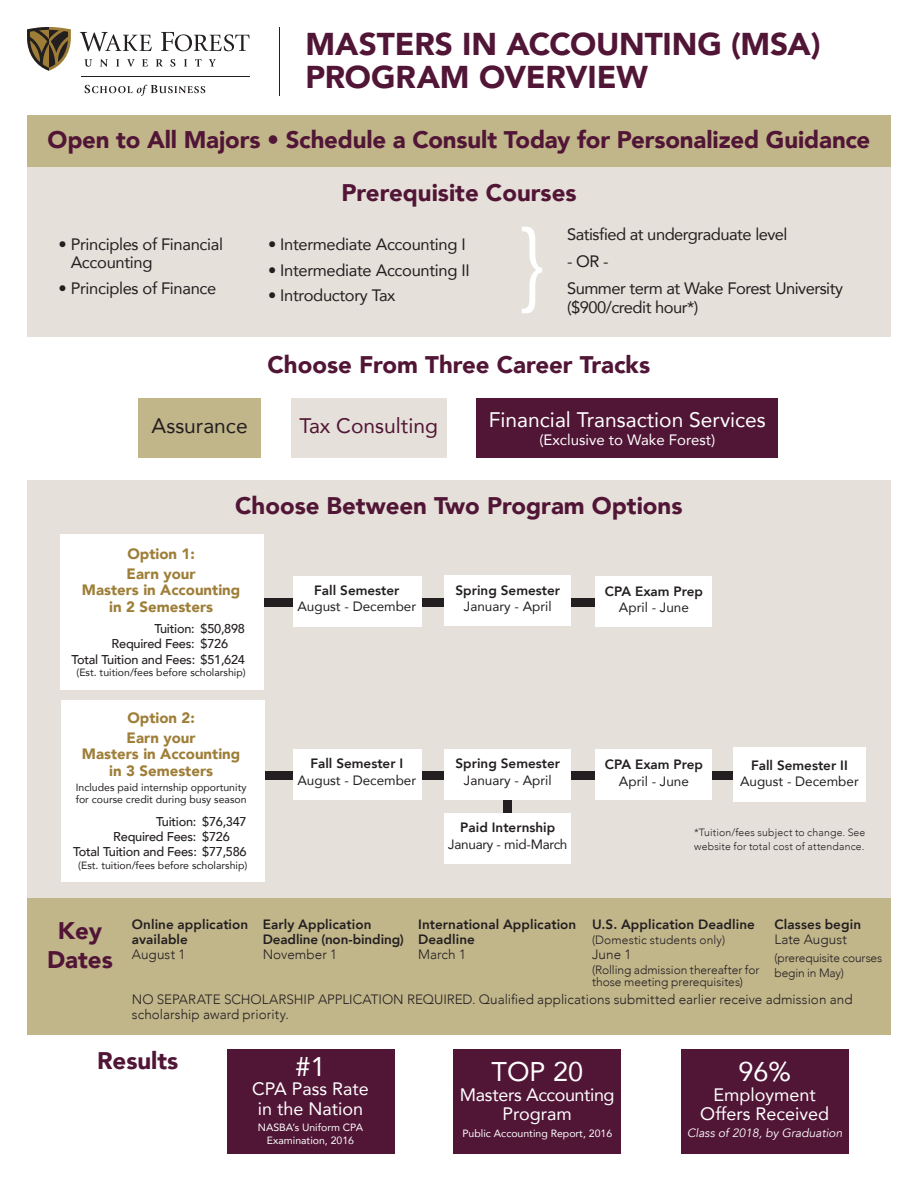
<style>
.page{position:relative;width:918px;height:1188px;background:#fff}
.page>*{position:absolute;margin:0;border:0;box-sizing:border-box;transform-origin:0 0}
.t1{font:300 97.5px "Avenir";color:#fff}
.t2{font:900 31.5px/33px "Avenir";letter-spacing:-.005em;color:#511536}
.t3{font:27px "Avenir";color:#fff}
.t4{font:900 24px/28.8px "Avenir";color:#511536;text-align:center}
.t5{font:21px "Avenir";color:#fff}
.t6{font:21px "Avenir";color:#511536}
.t7{font:21px "Avenir";color:#231f20}
.t8{font:18px/19.5px "Avenir";color:#fff;text-align:center}
.t9{font:18px/19.5px "Avenir";letter-spacing:-.02em;color:#fff;text-align:center}
.t10{font:16.5px/27px "Avenir";letter-spacing:-.02em;color:#231f20}
.t11{font:900 15px/19.5px "Avenir";color:#9e7e38}
.t12{font:15px "Avenir";color:#fff}
.t13{font:800 13.5px/15px "Avenir";color:#231f20}
.t14{font:300 13.5px/15px "Avenir";letter-spacing:.005em;color:#231f20}
.t15{font:13.5px "Avenir";color:#231f20}
.t16{font:13.5px "Avenir";letter-spacing:-.02em;color:#231f20}
.t17{font:500 12.75px "Avenir";letter-spacing:-.02em;color:#231f20}
.t18{font:300 12px/15px "Avenir";letter-spacing:-.005em;color:#231f20}
.t19{font:italic 12px "Avenir";color:#fff}
.t20{font:10.5px/12px "Avenir";color:#231f20}
.t21{font:300 10.5px/13.5px "Avenir";letter-spacing:.015em;color:#231f20}
.t22{font:10.5px/12.6px "Avenir";color:#fff;text-align:center}
</style>
<div class="page">
<div style="left:27px;top:480px;width:864px;height:418px;background:#e5e0d9"></div>
<div style="left:201px;top:598px;width:493px;height:8px;background:#231f20"></div>
<div style="left:293px;top:576px;width:128px;height:51px;background:#fff"></div>
<div style="left:445px;top:576px;width:126px;height:50px;background:#fff"></div>
<div style="left:596px;top:576px;width:116px;height:51px;background:#fff"></div>
<div style="left:60px;top:534px;width:203px;height:155px;background:#fff"></div>
<div style="left:27px;top:898px;width:864px;height:136px;background:#c1b58a"></div>
<div style="left:454px;top:1049px;width:167px;height:104px;background:#511536"></div>
<div style="left:27px;top:115px;width:864px;height:53px;background:#c1b58a"></div>
<div style="left:27px;top:168px;width:864px;height:169px;background:#e5e0d9"></div>
<hr style="left:81px;top:76px;width:168px;height:1px;background:#231f20">
<svg style="left:80px;top:32px;width:72px;height:19px"></svg>
<svg style="left:161px;top:32px;width:88px;height:19px"></svg>
<svg style="left:85px;top:59px;width:7px;height:8px"></svg>
<svg style="left:100px;top:59px;width:8px;height:8px"></svg>
<svg style="left:116px;top:59px;width:3px;height:7px"></svg>
<svg style="left:127px;top:59px;width:8px;height:8px"></svg>
<svg style="left:142px;top:59px;width:6px;height:7px"></svg>
<svg style="left:156px;top:59px;width:6px;height:7px"></svg>
<svg style="left:170px;top:59px;width:5px;height:8px"></svg>
<svg style="left:184px;top:59px;width:3px;height:7px"></svg>
<svg style="left:195px;top:59px;width:6px;height:7px"></svg>
<svg style="left:209px;top:59px;width:7px;height:7px"></svg>
<svg style="left:27px;top:27px;width:44px;height:44px"></svg>
<svg style="left:85px;top:85px;width:120px;height:11px"></svg>
<hr style="left:279px;top:27px;width:1px;height:69px;background:#231f20">
<div style="left:138px;top:398px;width:123px;height:60px;background:#c1b58a"></div>
<div style="left:291px;top:398px;width:156px;height:60px;background:#e5e0d9"></div>
<div style="left:477px;top:398px;width:301px;height:60px;background:#511536"></div>
<div style="left:227px;top:1049px;width:167px;height:104px;background:#511536"></div>
<div style="left:681px;top:1049px;width:167px;height:104px;background:#511536"></div>
<div style="left:504px;top:776px;width:8px;height:54px;background:#231f20"></div>
<div style="left:224px;top:772px;width:641px;height:8px;background:#231f20"></div>
<div style="left:61px;top:700px;width:203px;height:182px;background:#fff"></div>
<div style="left:445px;top:813px;width:126px;height:51px;background:#fff"></div>
<div style="left:293px;top:749px;width:128px;height:51px;background:#fff"></div>
<div style="left:445px;top:749px;width:126px;height:50px;background:#fff"></div>
<div style="left:596px;top:749px;width:116px;height:51px;background:#fff"></div>
<div style="left:733px;top:748px;width:133px;height:54px;background:#fff"></div>
<h2 class="t2" style="left:305px;top:27px;width:517px">MASTERS IN ACCOUNTING (MSA)<br>PROGRAM OVERVIEW</h2>
<h3 class="t4" style="left:48px;top:113px;width:824px;line-height:52.5px">Open to All Majors • Schedule a Consult Today for Personalized Guidance<br>Prerequisite Courses</h3>
<p class="t10" style="left:567px;top:220px;width:222px">Satisfied at undergraduate level</p>
<p class="t10" style="left:567px;top:247px;width:277px">- OR -<br>Summer term at Wake Forest University</p>
<h1 class="t1" style="left:516px;top:207px;width:34px">}</h1>
<p class="t10" style="left:71px;top:235px;width:154px;line-height:18px;text-indent:-12px">• Principles of Financial<br>Accounting</p>
<p class="t10" style="left:59px;top:274px;width:159px">• Principles of Finance</p>
<p class="t10" style="left:268px;top:230px;width:199px">• Intermediate Accounting I</p>
<p class="t10" style="left:268px;top:256px;width:203px">• Intermediate Accounting II</p>
<p class="t10" style="left:268px;top:281px;width:129px">• Introductory Tax</p>
<p class="t10" style="left:567px;top:294px;width:133px">($900/credit hour*)</p>
<h3 class="t4" style="left:268px;top:349px;width:384px">Choose From Three Career Tracks</h3>
<h3 class="t7" style="left:152px;top:409px;width:98px">Assurance</h3>
<h3 class="t6" style="left:299px;top:409px;width:140px">Tax Consulting</h3>
<h3 class="t5" style="left:489px;top:403px;width:279px">Financial Transaction Services</h3>
<p class="t12" style="left:539px;top:427px;width:177px">(Exclusive to Wake Forest)</p>
<h3 class="t4" style="left:235px;top:491px;width:449px">Choose Between Two Program Options</h3>
<p class="t11" style="left:127px;top:544px;width:71px">Option 1:<br>Earn your</p>
<p class="t11" style="left:82px;top:581px;width:160px;line-height:16.5px;text-align:center">Masters in Accounting in 2 Semesters</p>
<p class="t17" style="left:154px;top:618px;width:92px">Tuition: $50,898</p>
<p class="t17" style="left:112px;top:633px;width:118px">Required Fees: $726</p>
<p class="t17" style="left:72px;top:648px;width:175px">Total Tuition and Fees: $51,624</p>
<p class="t20" style="left:77px;top:666px;width:171px">(Est. tuition/fees before scholarship)</p>
<p class="t11" style="left:127px;top:708px;width:71px">Option 2:<br>Earn your</p>
<p class="t11" style="left:82px;top:745px;width:160px;line-height:16.5px;text-align:center">Masters in Accounting in 3 Semesters</p>
<p class="t20" style="left:76px;top:781px;width:172px">Includes paid internship opportunity for course credit during busy season</p>
<p class="t17" style="left:156px;top:810px;width:92px">Tuition: $76,347</p>
<p class="t17" style="left:113px;top:826px;width:118px">Required Fees: $726</p>
<p class="t17" style="left:73px;top:841px;width:175px">Total Tuition and Fees: $77,586</p>
<p class="t20" style="left:78px;top:859px;width:171px">(Est. tuition/fees before scholarship)</p>
<p class="t13" style="left:314px;top:583px;width:87px">Fall Semester</p>
<p class="t15" style="left:297px;top:596px;width:120px">August - December</p>
<p class="t13" style="left:456px;top:583px;width:106px">Spring Semester</p>
<p class="t15" style="left:464px;top:596px;width:89px">January - April</p>
<p class="t13" style="left:605px;top:584px;width:100px">CPA Exam Prep</p>
<p class="t15" style="left:619px;top:597px;width:72px">April - June</p>
<p class="t13" style="left:310px;top:756px;width:95px">Fall Semester I</p>
<p class="t15" style="left:297px;top:769px;width:120px">August - December</p>
<p class="t13" style="left:456px;top:756px;width:106px">Spring Semester</p>
<p class="t15" style="left:464px;top:769px;width:89px">January - April</p>
<p class="t13" style="left:460px;top:820px;width:97px">Paid Internship</p>
<p class="t16" style="left:448px;top:833px;width:121px">January - mid-March</p>
<p class="t13" style="left:605px;top:757px;width:100px">CPA Exam Prep</p>
<p class="t15" style="left:619px;top:770px;width:72px">April - June</p>
<p class="t13" style="left:751px;top:758px;width:98px">Fall Semester II</p>
<p class="t15" style="left:740px;top:771px;width:120px">August - December</p>
<p class="t21" style="left:694px;top:826px;width:173px">*Tuition/fees subject to change. See website for total cost of attendance.</p>
<h3 class="t4" style="left:47px;top:916px;width:67px">Key<br>Dates</h3>
<p class="t13" style="left:592px;top:916px;width:164px">U.S. Application Deadline</p>
<p class="t18" style="left:592px;top:932px;width:135px">(Domestic students only)</p>
<p class="t14" style="left:592px;top:946px;width:41px">June 1</p>
<p class="t18" style="left:592px;top:964px;width:169px;line-height:12px">(Rolling admission thereafter for those meeting prerequisites)</p>
<p class="t13" style="left:132px;top:916px;width:118px">Online application available</p>
<p class="t14" style="left:132px;top:946px;width:55px">August 1</p>
<p class="t13" style="left:418px;top:916px;width:160px">International Application<br>Deadline</p>
<p class="t14" style="left:418px;top:946px;width:49px">March 1</p>
<p class="t14" style="left:132px;top:992px;width:722px">NO SEPARATE SCHOLARSHIP APPLICATION REQUIRED. Qualified applications submitted earlier receive admission and scholarship award priority.</p>
<p class="t13" style="left:263px;top:916px;width:143px">Early Application<br>Deadline (non-binding)</p>
<p class="t14" style="left:263px;top:946px;width:76px">November 1</p>
<p class="t13" style="left:774px;top:916px;width:88px">Classes begin</p>
<p class="t14" style="left:774px;top:931px;width:74px">Late August</p>
<p class="t18" style="left:774px;top:950px;width:109px">(prerequisite courses begin in May)</p>
<h3 class="t4" style="left:97px;top:1045px;width:83px">Results</h3>
<h3 class="t3" style="left:296px;top:1045px;width:32px">#1</h3>
<h3 class="t8" style="left:252px;top:1079px;width:118px">CPA Pass Rate in the Nation</h3>
<p class="t22" style="left:258px;top:1121px;width:107px">NASBA’s Uniform CPA<br>Examination, 2016</p>
<h3 class="t3" style="left:492px;top:1050px;width:93px">TOP 20</h3>
<h3 class="t9" style="left:460px;top:1084px;width:156px">Masters Accounting<br>Program</h3>
<p class="t22" style="left:462px;top:1127px;width:151px">Public Accounting Report, 2016</p>
<h3 class="t3" style="left:738px;top:1050px;width:54px">96%</h3>
<h3 class="t8" style="left:700px;top:1084px;width:130px">Employment<br>Offers Received</h3>
<p class="t19" style="left:687px;top:1126px;width:157px">Class of 2018, by Graduation</p>
</div>
